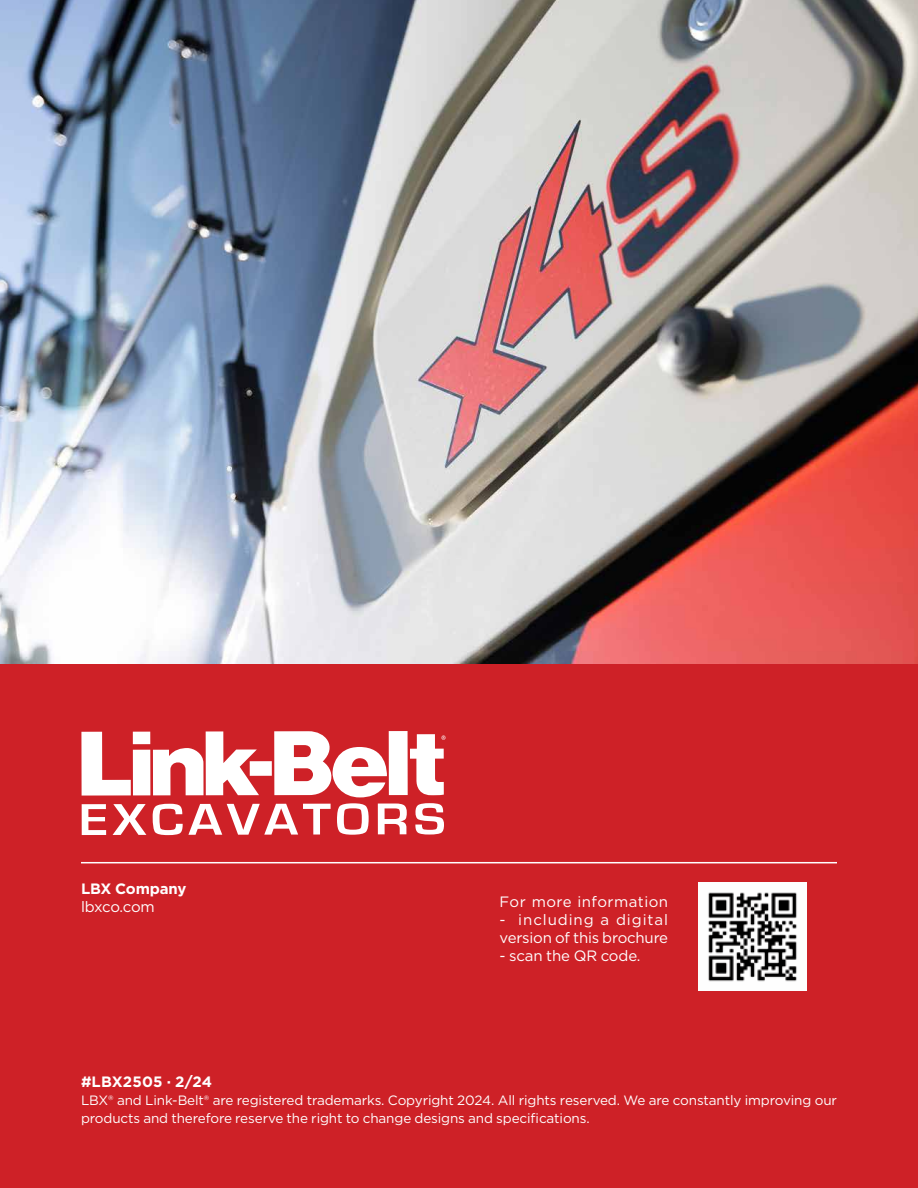
<style>
.page{position:relative;width:918px;height:1188px;background:#fff}
.page>*{position:absolute;margin:0;border:0;box-sizing:border-box;transform-origin:0 0}
.t1{font:15px/18px "Gotham";letter-spacing:-.01em;color:#fff}
.t2{font:15px "Gotham";letter-spacing:.03em;color:#fff}
.t3{font:700 15px "Gotham";letter-spacing:.01em;color:#fff}
.t4{font:700 15px "Gotham";letter-spacing:-.01em;color:#fff}
.t5{font:13.5px/18px "Gotham";letter-spacing:-.01em;color:#fff}
</style>
<div class="page">
<img style="left:0;top:0;width:918px;height:664px">
<div style="left:0;top:664px;width:918px;height:524px;background:#ce2127"></div>
<svg style="left:82px;top:804px;width:24px;height:31px"></svg>
<svg style="left:113px;top:804px;width:33px;height:31px"></svg>
<svg style="left:153px;top:804px;width:178px;height:31px"></svg>
<svg style="left:337px;top:803px;width:32px;height:32px"></svg>
<svg style="left:378px;top:803px;width:29px;height:31px"></svg>
<svg style="left:415px;top:803px;width:29px;height:32px"></svg>
<svg style="left:81px;top:732px;width:50px;height:64px"></svg>
<div style="left:133px;top:750px;width:17px;height:45px;background:#fff"></div>
<div style="left:133px;top:732px;width:17px;height:12px;background:#fff"></div>
<svg style="left:153px;top:731px;width:106px;height:64px"></svg>
<div style="left:389px;top:731px;width:19px;height:64px;background:#fff"></div>
<svg style="left:410px;top:734px;width:36px;height:61px"></svg>
<svg style="left:274px;top:731px;width:113px;height:66px"></svg>
<div style="left:250px;top:761px;width:22px;height:15px;background:#fff"></div>
<hr style="left:81px;top:862px;width:756px;height:1px;background:#fff">
<img style="left:699px;top:882px;width:108px;height:108px">
<p class="t4" style="left:81px;top:879px;width:107px">LBX Company</p>
<p class="t1" style="left:81px;top:898px;width:75px">lbxco.com</p>
<p class="t2" style="left:500px;top:892px;width:170px">For more information</p>
<p class="t1" style="left:500px;top:910px;width:170px">- including a digital version of this brochure</p>
<p class="t1" style="left:500px;top:946px;width:143px">- scan the QR code.</p>
<p class="t3" style="left:81px;top:1072px;width:133px">#LBX2505 · 2/24</p>
<p class="t5" style="left:81px;top:1091px;width:758px">LBX® and Link-Belt® are registered trademarks. Copyright 2024. All rights reserved. We are constantly improving our products and therefore reserve the right to change designs and specifications.</p>
</div>
